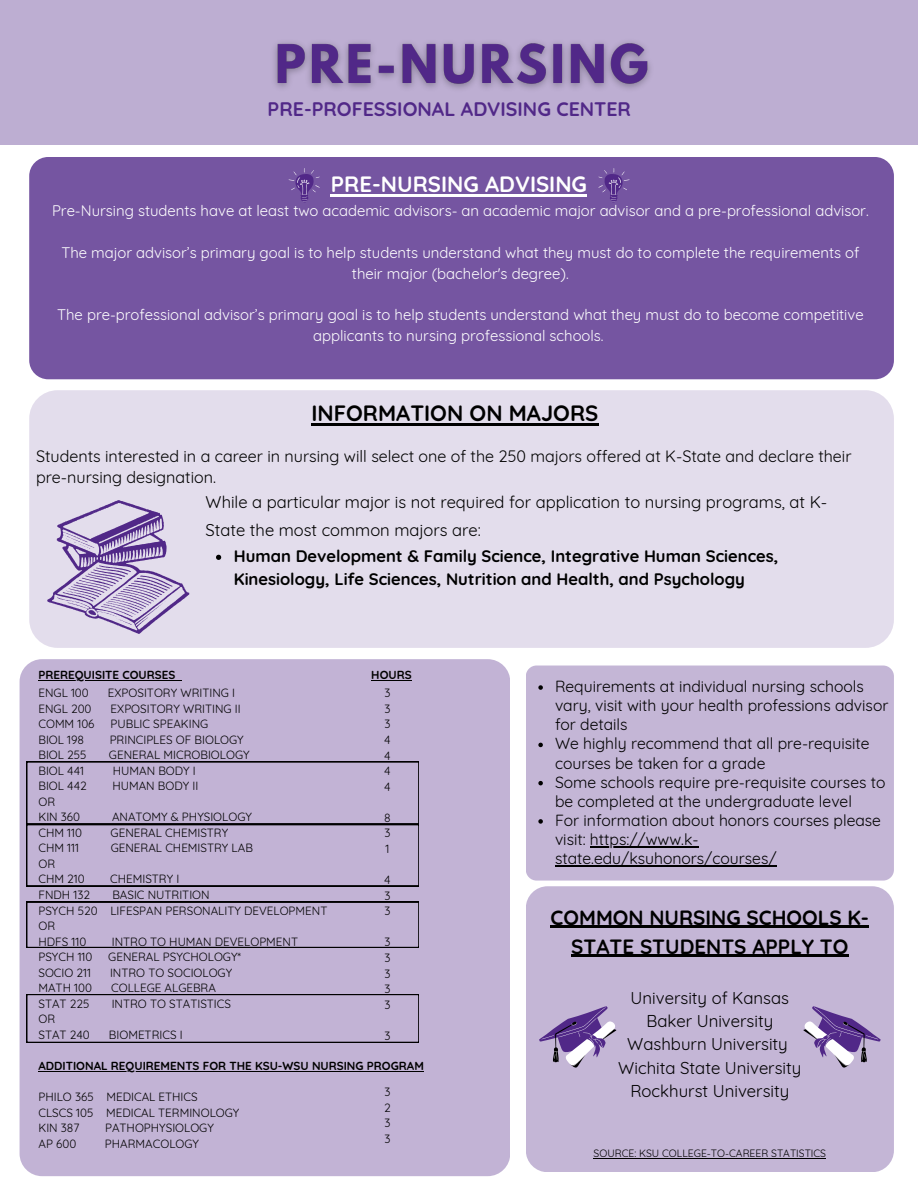
<style>
.page{position:relative;width:918px;height:1188px;background:#fff}
.page>*{position:absolute;margin:0;border:0;box-sizing:border-box;transform-origin:0 0}
.t1{font:700 22.05px "Quicksand";color:#fff}
.t2{font:700 22.05px "Quicksand";color:#000}
.t3{font:700 20.55px/28.8px "Quicksand";color:#000;text-align:center}
.t4{font:700 19.5px "Quicksand";color:#512888}
.t5{font:16.8px/23.4px "Quicksand";color:#000;text-align:center}
.t6{font:700 16.65px/22.8px "Quicksand";color:#000}
.t7{font:16.65px/28px "Quicksand";color:#000}
.t8{font:16.05px/21.8px "Quicksand";color:#000}
.t9{font:15.75px/19.2px "Quicksand";color:#000}
.t10{font:15px/20.7px "Quicksand";color:#fff;text-align:center}
.t11{font:11.7px/15.6px "Quicksand";color:#000}
.t12{font:700 11.7px "Quicksand";color:#000}
.t13{font:10.35px "Quicksand";color:#000}
</style>
<div class="page">
<div style="left:0;top:0;width:918px;height:145px;background:#bdaed2"></div>
<div style="left:526px;top:886px;width:368px;height:286px;background:#c4b6d6;border-radius:22px"></div>
<div style="left:29px;top:390px;width:865px;height:258px;background:#e3ddec;border-radius:28px"></div>
<div style="left:29px;top:157px;width:865px;height:222px;background:#7555a1;border-radius:19px"></div>
<svg style="left:598px;top:168px;width:31px;height:34px"></svg>
<svg style="left:47px;top:500px;width:142px;height:134px"></svg>
<img style="left:265px;top:33px;width:404px;height:67px">
<hr style="left:331px;top:194px;width:256px;height:2px;background:#fff">
<hr style="left:551px;top:926px;width:318px;height:2px;background:#000">
<hr style="left:571px;top:955px;width:278px;height:2px;background:#000">
<hr style="left:594px;top:1158px;width:232px;height:1px;background:#000">
<svg style="left:216px;top:555px;width:5px;height:5px"></svg>
<svg style="left:289px;top:168px;width:31px;height:34px"></svg>
<svg style="left:803px;top:1006px;width:78px;height:61px"></svg>
<svg style="left:539px;top:1006px;width:77px;height:61px"></svg>
<hr style="left:311px;top:423px;width:287px;height:3px;background:#000">
<div style="left:20px;top:659px;width:490px;height:517px;background:#c2b3d5;border-radius:23px"></div>
<svg style="left:26px;top:994px;width:393px;height:48px"></svg>
<hr style="left:38px;top:680px;width:137px;height:1px;background:#000">
<hr style="left:371px;top:680px;width:41px;height:1px;background:#000">
<hr style="left:38px;top:1071px;width:386px;height:1px;background:#000">
<svg style="left:26px;top:902px;width:393px;height:46px"></svg>
<svg style="left:26px;top:762px;width:393px;height:124px"></svg>
<div style="left:526px;top:666px;width:368px;height:215px;background:#c4b6d6;border-radius:11px"></div>
<svg style="left:538px;top:685px;width:5px;height:5px"></svg>
<svg style="left:538px;top:743px;width:5px;height:4px"></svg>
<svg style="left:538px;top:781px;width:5px;height:4px"></svg>
<svg style="left:538px;top:819px;width:5px;height:5px"></svg>
<hr style="left:590px;top:846px;width:109px;height:1px;background:#000">
<hr style="left:555px;top:865px;width:222px;height:1px;background:#000">
<h5 class="t4" style="left:268px;top:96px;width:365px">PRE-PROFESSIONAL ADVISING CENTER</h5>
<h5 class="t1" style="left:331px;top:170px;width:258px">PRE-NURSING ADVISING</h5>
<h3 class="t10" style="left:52px;top:200px;width:818px">Pre-Nursing students have at least two academic advisors- an academic major advisor and a pre-professional advisor.</h3>
<p class="t10" style="left:61px;top:242px;width:800px">The major advisor’s primary goal is to help students understand what they must do to complete the requirements of their major (bachelor's degree).</p>
<h2 class="t10" style="left:57px;top:304px;width:808px">The pre-professional advisor’s primary goal is to help students understand what they must do to become competitive applicants to nursing professional schools.</h2>
<h5 class="t2" style="left:311px;top:399px;width:289px">INFORMATION ON MAJORS</h5>
<p class="t8" style="left:36px;top:445px;width:817px">Students interested in a career in nursing will select one of the 250 majors offered at K-State and declare their pre-nursing designation.</p>
<h3 class="t7" style="left:206px;top:488px;width:623px">While a particular major is not required for application to nursing programs, at K-<br>State the most common majors are:</h3>
<h3 class="t6" style="left:234px;top:544px;width:546px">Human Development &amp; Family Science, Integrative Human Sciences,<br>Kinesiology, Life Sciences, Nutrition and Health, and Psychology</h3>
<h2 class="t12" style="left:38px;top:668px;width:138px">PREREQUISITE COURSES</h2>
<h2 class="t12" style="left:371px;top:668px;width:42px">HOURS</h2>
<h4 class="t11" style="left:38px;top:685px;width:52px">ENGL 100</h4>
<h4 class="t11" style="left:108px;top:685px;width:129px">EXPOSITORY WRITING I</h4>
<p class="t11" style="left:38px;top:700px;width:55px">ENGL 200</p>
<p class="t11" style="left:111px;top:700px;width:132px">EXPOSITORY WRITING II</p>
<p class="t11" style="left:38px;top:716px;width:58px">COMM 106</p>
<p class="t11" style="left:110px;top:716px;width:99px">PUBLIC SPEAKING</p>
<p class="t11" style="left:38px;top:731px;width:47px">BIOL 198</p>
<p class="t11" style="left:110px;top:731px;width:136px">PRINCIPLES OF BIOLOGY</p>
<p class="t11" style="left:38px;top:747px;width:50px">BIOL 255</p>
<p class="t11" style="left:109px;top:747px;width:142px">GENERAL MICROBIOLOGY</p>
<p class="t11" style="left:38px;top:762px;width:47px">BIOL 441</p>
<p class="t11" style="left:113px;top:762px;width:85px">HUMAN BODY I</p>
<p class="t11" style="left:38px;top:778px;width:50px">BIOL 442</p>
<p class="t11" style="left:112px;top:778px;width:87px">HUMAN BODY II</p>
<p class="t11" style="left:38px;top:794px;width:43px">OR<br>KIN 360</p>
<p class="t11" style="left:385px;top:685px;width:8px">3</p>
<p class="t11" style="left:385px;top:701px;width:8px">3</p>
<p class="t11" style="left:385px;top:716px;width:8px">3</p>
<p class="t11" style="left:384px;top:732px;width:8px">4</p>
<p class="t11" style="left:384px;top:747px;width:8px">4</p>
<p class="t11" style="left:384px;top:763px;width:8px">4</p>
<p class="t11" style="left:384px;top:779px;width:8px">4</p>
<p class="t11" style="left:384px;top:810px;width:8px">8</p>
<p class="t11" style="left:385px;top:825px;width:8px">3</p>
<p class="t11" style="left:386px;top:841px;width:5px">1</p>
<p class="t11" style="left:384px;top:872px;width:8px">4</p>
<p class="t11" style="left:385px;top:888px;width:8px">3</p>
<p class="t11" style="left:385px;top:903px;width:8px">3</p>
<p class="t11" style="left:385px;top:934px;width:8px">3</p>
<p class="t11" style="left:385px;top:950px;width:8px">3</p>
<p class="t11" style="left:385px;top:965px;width:8px">3</p>
<p class="t11" style="left:385px;top:981px;width:8px">3</p>
<p class="t11" style="left:385px;top:997px;width:8px">3</p>
<p class="t11" style="left:385px;top:1028px;width:8px">3</p>
<p class="t11" style="left:112px;top:809px;width:141px">ANATOMY &amp; PHYSIOLOGY</p>
<p class="t11" style="left:38px;top:825px;width:45px">CHM 110</p>
<p class="t11" style="left:111px;top:825px;width:119px">GENERAL CHEMISTRY</p>
<p class="t11" style="left:38px;top:840px;width:42px">CHM 111</p>
<p class="t11" style="left:111px;top:840px;width:144px">GENERAL CHEMISTRY LAB</p>
<p class="t11" style="left:38px;top:856px;width:18px">OR</p>
<p class="t11" style="left:38px;top:871px;width:48px">CHM 210</p>
<p class="t11" style="left:110px;top:871px;width:71px">CHEMISTRY I</p>
<p class="t11" style="left:38px;top:887px;width:53px">FNDH 132</p>
<p class="t11" style="left:112px;top:887px;width:99px">BASIC NUTRITION</p>
<p class="t11" style="left:38px;top:902px;width:61px">PSYCH 520</p>
<p class="t11" style="left:110px;top:902px;width:219px">LIFESPAN PERSONALITY DEVELOPMENT</p>
<p class="t11" style="left:38px;top:918px;width:18px">OR</p>
<p class="t11" style="left:38px;top:933px;width:49px">HDFS 110</p>
<p class="t11" style="left:112px;top:933px;width:188px">INTRO TO HUMAN DEVELOPMENT</p>
<p class="t11" style="left:38px;top:949px;width:55px">PSYCH 110</p>
<p class="t11" style="left:108px;top:949px;width:134px">GENERAL PSYCHOLOGY*</p>
<p class="t11" style="left:38px;top:965px;width:54px">SOCIO 211</p>
<p class="t11" style="left:110px;top:965px;width:124px">INTRO TO SOCIOLOGY</p>
<p class="t11" style="left:38px;top:980px;width:55px">MATH 100</p>
<p class="t11" style="left:111px;top:980px;width:106px">COLLEGE ALGEBRA</p>
<p class="t11" style="left:38px;top:996px;width:52px">STAT 225</p>
<p class="t11" style="left:112px;top:996px;width:121px">INTRO TO STATISTICS</p>
<p class="t11" style="left:38px;top:1011px;width:18px">OR</p>
<p class="t11" style="left:38px;top:1027px;width:53px">STAT 240</p>
<p class="t11" style="left:109px;top:1027px;width:75px">BIOMETRICS I</p>
<p class="t12" style="left:38px;top:1058px;width:387px">ADDITIONAL REQUIREMENTS FOR THE KSU-WSU NURSING PROGRAM</p>
<p class="t11" style="left:38px;top:1089px;width:57px">PHILO 365</p>
<p class="t11" style="left:107px;top:1089px;width:93px">MEDICAL ETHICS</p>
<p class="t11" style="left:38px;top:1104px;width:56px">CLSCS 105</p>
<p class="t11" style="left:106px;top:1104px;width:135px">MEDICAL TERMINOLOGY</p>
<p class="t11" style="left:38px;top:1120px;width:43px">KIN 387</p>
<h6 class="t11" style="left:105px;top:1120px;width:110px">PATHOPHYSIOLOGY</h6>
<h6 class="t11" style="left:38px;top:1136px;width:39px">AP 600</h6>
<p class="t11" style="left:105px;top:1136px;width:96px">PHARMACOLOGY</p>
<p class="t11" style="left:385px;top:1084px;width:8px">3</p>
<p class="t11" style="left:384px;top:1100px;width:8px">2</p>
<p class="t11" style="left:385px;top:1115px;width:8px">3</p>
<p class="t11" style="left:385px;top:1131px;width:8px">3</p>
<p class="t9" style="left:555px;top:677px;width:335px">Requirements at individual nursing schools vary, visit with your health professions advisor for details</p>
<p class="t9" style="left:555px;top:734px;width:316px">We highly recommend that all pre-requisite courses be taken for a grade</p>
<p class="t9" style="left:555px;top:772px;width:332px">Some schools require pre-requisite courses to be completed at the undergraduate level</p>
<p class="t9" style="left:555px;top:810px;width:328px">For information about honors courses please visit: https://www.k-</p>
<p class="t9" style="left:555px;top:849px;width:223px">state.edu/ksuhonors/courses/</p>
<h2 class="t3" style="left:551px;top:903px;width:320px">COMMON NURSING SCHOOLS K-<br>STATE STUDENTS APPLY TO</h2>
<h3 class="t5" style="left:618px;top:986px;width:185px">University of Kansas<br>Baker University<br>Washburn University<br>Wichita State University<br>Rockhurst University</h3>
<p class="t13" style="left:594px;top:1147px;width:234px">SOURCE: KSU COLLEGE-TO-CAREER STATISTICS</p>
</div>
